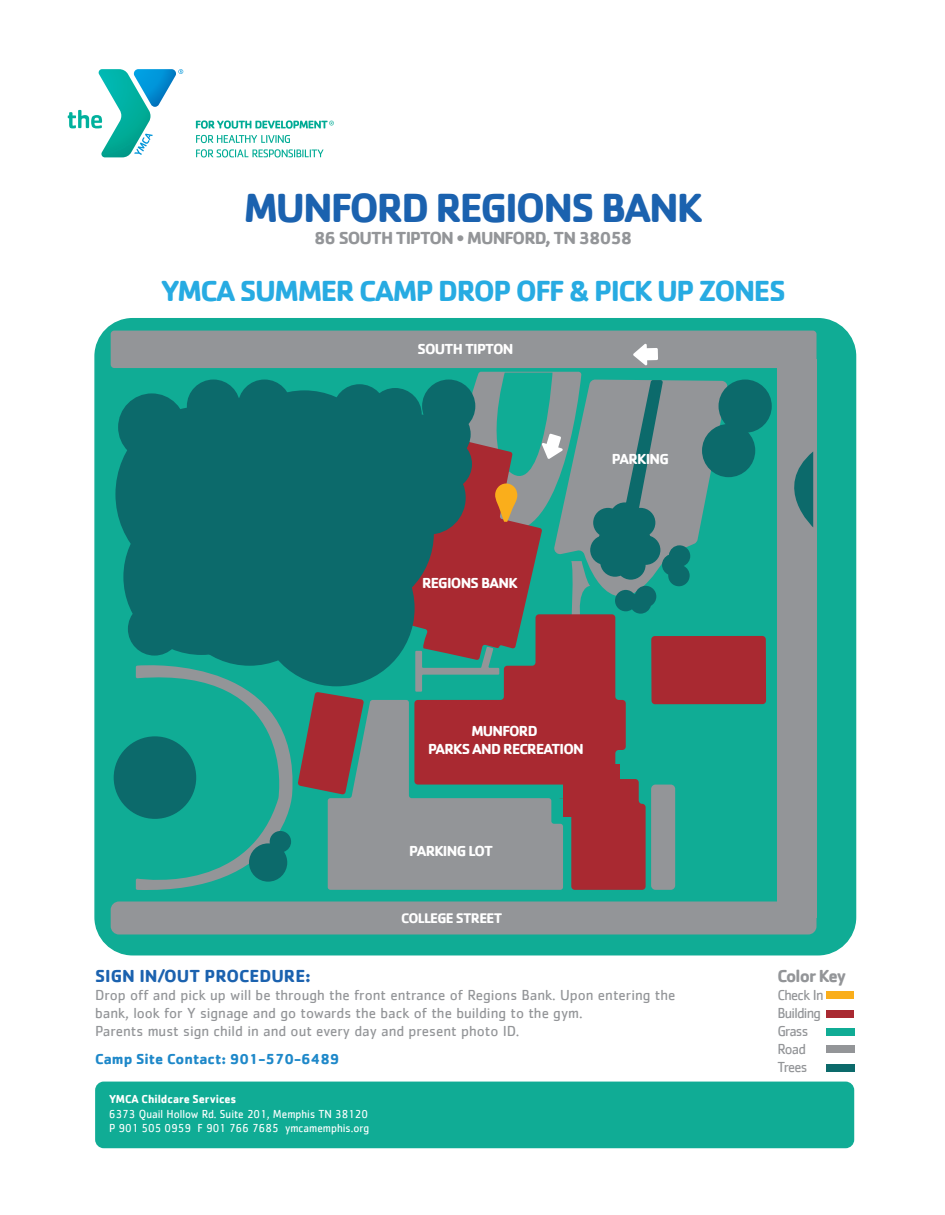
<style>
.page{position:relative;width:945px;height:1215px;background:#fff}
.page>*{position:absolute;margin:0;border:0;box-sizing:border-box;transform-origin:0 0}
.t1{font:700 42px "Cachet";letter-spacing:-.05em;color:#1b62af}
.t2{font:700 30px "Cachet";letter-spacing:-.05em;color:#27abe2}
.t3{font:700 18px "Cachet";letter-spacing:-.05em;color:#939598}
.t4{font:700 18px "Cachet";color:#1b62af}
.t5{font:15px/18px "Cachet";color:#939598}
.t6{font:700 15px/18px "Cachet";letter-spacing:-.05em;color:#fff;text-align:center}
.t7{font:15px/18px "Cachet";letter-spacing:-.05em;color:#939598}
.t8{font:700 15px "Cachet";color:#1e88c9}
.t9{font:700 14.4px "Cachet";letter-spacing:-.05em;color:#fff}
.t10{font:12px/14.4px "Cachet";color:#fff;scale:.94 1}
.t11{font:700 12px "Cachet";color:#fff;scale:.94 1}
</style>
<div class="page">
<div style="left:95px;top:319px;width:761px;height:636px;background:#10ac95;border-radius:38px"></div>
<div style="left:95px;top:1082px;width:759px;height:66px;background:#10ac95;border-radius:9px"></div>
<div style="left:827px;top:991px;width:27px;height:8px;background:#faae1b"></div>
<div style="left:827px;top:1010px;width:27px;height:7px;background:#a92931"></div>
<div style="left:826px;top:1028px;width:28px;height:8px;background:#10ac95"></div>
<div style="left:826px;top:1045px;width:28px;height:8px;background:#939598"></div>
<div style="left:826px;top:1064px;width:28px;height:7px;background:#0c6a6b"></div>
<svg style="left:68px;top:69px;width:115px;height:88px"></svg>
<svg style="left:196px;top:135px;width:94px;height:8px"></svg>
<svg style="left:196px;top:149px;width:127px;height:8px"></svg>
<svg style="left:196px;top:120px;width:138px;height:9px"></svg>
<div style="left:111px;top:902px;width:706px;height:32px;background:#939598;border-radius:8px"></div>
<div style="left:651px;top:636px;width:115px;height:68px;background:#a92931;border-radius:4px"></div>
<div style="left:111px;top:331px;width:706px;height:37px;background:#939598;border-radius:4px"></div>
<div style="left:114px;top:736px;width:82px;height:83px;background:#0c6a6b;border-radius:50%"></div>
<div style="left:123px;top:499px;width:157px;height:156px;background:#0c6a6b;border-radius:50%"></div>
<div style="left:115px;top:406px;width:177px;height:176px;background:#0c6a6b;border-radius:50%"></div>
<div style="left:118px;top:393px;width:68px;height:68px;background:#0c6a6b;border-radius:50%"></div>
<div style="left:128px;top:602px;width:53px;height:54px;background:#0c6a6b;border-radius:50%"></div>
<div style="left:702px;top:424px;width:53px;height:53px;background:#0c6a6b;border-radius:50%"></div>
<div style="left:719px;top:380px;width:53px;height:53px;background:#0c6a6b;border-radius:50%"></div>
<div style="left:644px;top:348px;width:14px;height:12px;background:#fff;border-radius:2px"></div>
<svg style="left:633px;top:343px;width:14px;height:23px"></svg>
<svg style="left:136px;top:372px;width:592px;height:518px"></svg>
<div style="left:777px;top:359px;width:40px;height:559px;background:#939598"></div>
<svg style="left:794px;top:451px;width:19px;height:76px"></svg>
<h1 class="t1" style="left:244px;top:181px;width:461px">MUNFORD REGIONS BANK</h1>
<p class="t3" style="left:314px;top:226px;width:320px">86 SOUTH TIPTON • MUNFORD, TN 38058</p>
<h2 class="t2" style="left:161px;top:272px;width:627px">YMCA SUMMER CAMP DROP OFF &amp; PICK UP ZONES</h2>
<p class="t6" style="left:417px;top:340px;width:98px">SOUTH TIPTON</p>
<p class="t6" style="left:422px;top:573px;width:97px">REGIONS BANK</p>
<p class="t6" style="left:612px;top:449px;width:59px">PARKING</p>
<p class="t6" style="left:428px;top:722px;width:157px">MUNFORD<br>PARKS AND RECREATION</p>
<p class="t6" style="left:409px;top:842px;width:85px">PARKING LOT</p>
<p class="t9" style="left:401px;top:909px;width:103px">COLLEGE STREET</p>
<p class="t4" style="left:95px;top:964px;width:217px">SIGN IN/OUT PROCEDURE:</p>
<p class="t5" style="left:95px;top:986px;width:582px">Drop off and pick up will be through the front entrance of Regions Bank. Upon entering the bank, look for Y signage and go towards the back of the building to the gym.<br>Parents must sign child in and out every day and present photo ID.</p>
<p class="t8" style="left:95px;top:1049px;width:246px">Camp Site Contact: 901-570-6489</p>
<p class="t11" style="left:109px;top:1091px;width:137px">YMCA Childcare Services</p>
<p class="t10" style="left:109px;top:1106px;width:278px">6373 Quail Hollow Rd. Suite 201, Memphis TN 38120<br>P 901 505 0959 F 901 766 7685 ymcamemphis.org</p>
<p class="t3" style="left:777px;top:964px;width:71px">Color Key</p>
<p class="t7" style="left:777px;top:986px;width:48px">Check In<br>Building<br>Grass<br>Road<br>Trees</p>
</div>
